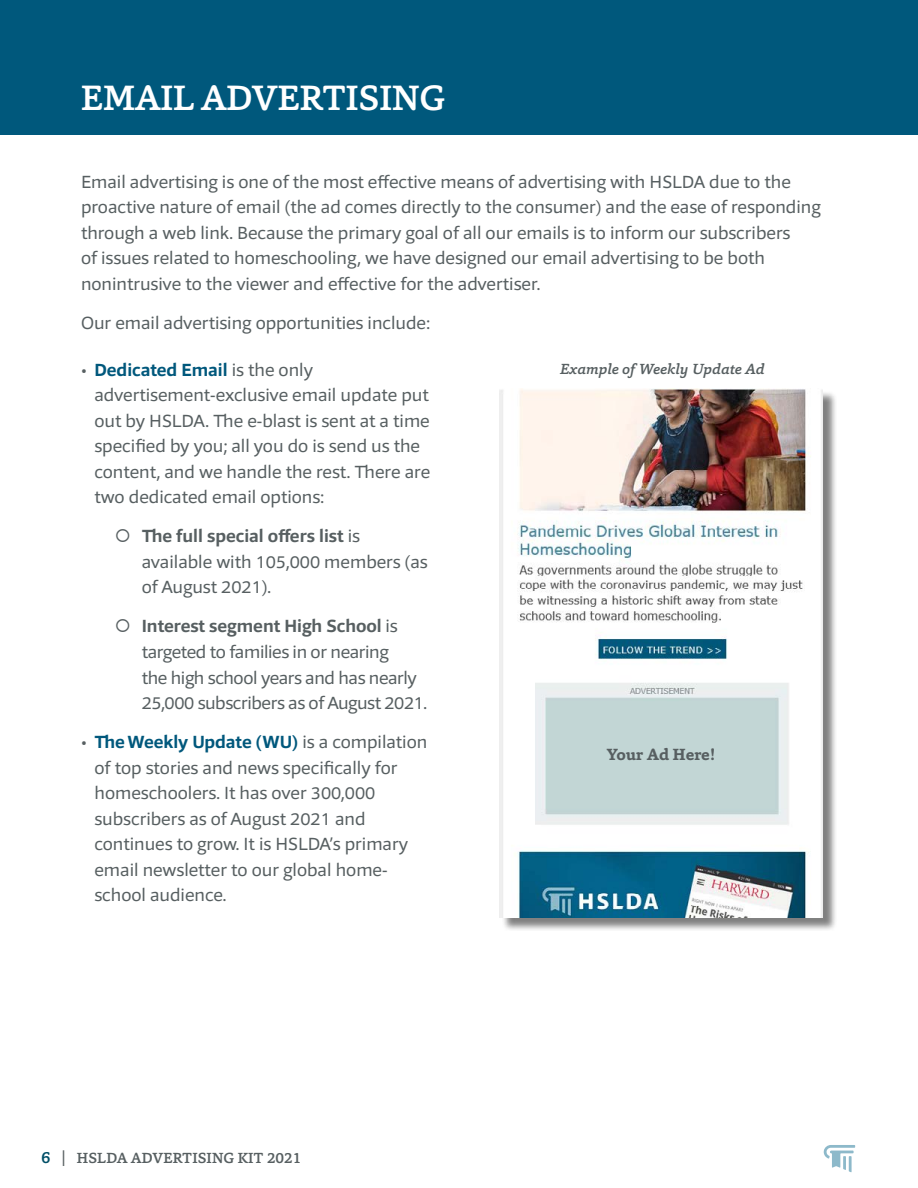
<style>
.page{position:relative;width:918px;height:1188px;background:#fff}
.page>*{position:absolute;margin:0;border:0;box-sizing:border-box;transform-origin:0 0}
.t1{font:500 36px "Capita";letter-spacing:-.005em;color:#fff}
.t2{font:18px/25.5px "Foro Sans";color:#575f61}
.t3{font:18px/25.5px "Foro Sans";letter-spacing:-.02em;color:#575f61}
.t4{font:700 16.65px "Capita";color:#575f61}
.t5{font:500 15px "Capita";color:#575f61}
.t6{font:italic 500 15px "Capita";color:#575f61}
.s1{font-weight:700;color:#00587c}
.s2{font-weight:700}
.s3{font-size:16.5px;color:#004f67}
.s4{font-size:16.5px}
</style>
<div class="page">
<div style="left:0;top:0;width:918px;height:135px;background:#00587c"></div>
<div style="left:502px;top:391px;width:336px;height:541px;background:#000;opacity:.5"></div>
<img style="left:499px;top:389px;width:324px;height:528px">
<svg style="left:824px;top:1145px;width:31px;height:27px"></svg>
<h1 class="t1" style="left:81px;top:74px;width:366px">EMAIL ADVERTISING</h1>
<p class="t2" style="left:81px;top:169px;width:741px">Email advertising is one of the most effective means of advertising with HSLDA due to the proactive nature of email (the ad comes directly to the consumer) and the ease of responding through a web link. Because the primary goal of all our emails is to inform our subscribers<br>of issues related to homeschooling, we have designed our email advertising to be both nonintrusive to the viewer and effective for the advertiser.</p>
<p class="t2" style="left:81px;top:310px;width:350px">Our email advertising opportunities include:</p>
<p class="t6" style="left:560px;top:358px;width:206px">Example of Weekly Update Ad</p>
<p class="t2" style="left:94px;top:357px;width:337px;text-indent:-14px">• <span class="s1">Dedicated Email</span> is the only advertisement-exclusive email update put out by HSLDA. The e-blast is sent at a time specified by you; all you do is send us the content, and we handle the rest. There are two dedicated email options:</p>
<p class="t2" style="left:142px;top:523px;width:288px"><span class="s2">The full special offers list</span> is available with 105,000 members (as of August 2021).</p>
<p class="t3" style="left:142px;top:613px;width:287px"><span class="s2">Interest segment High School</span> is targeted to families in or nearing<br>the high school years and has nearly 25,000 subscribers as of August 2021.</p>
<p class="t2" style="left:94px;top:729px;width:334px;text-indent:-14px">• <span class="s1">The Weekly Update (WU)</span> is a compilation of top stories and news specifically for homeschoolers. It has over 300,000 subscribers as of August 2021 and continues to grow. It is HSLDA’s primary email newsletter to our global home&shy;school audience.</p>
<p class="t4" style="left:607px;top:743px;width:110px">Your Ad Here!</p>
<p class="t5" style="left:41px;top:1148px;width:262px"><span class="s3">6</span> <span class="s4">|</span> HSLDA ADVERTISING KIT 2021</p>
</div>
